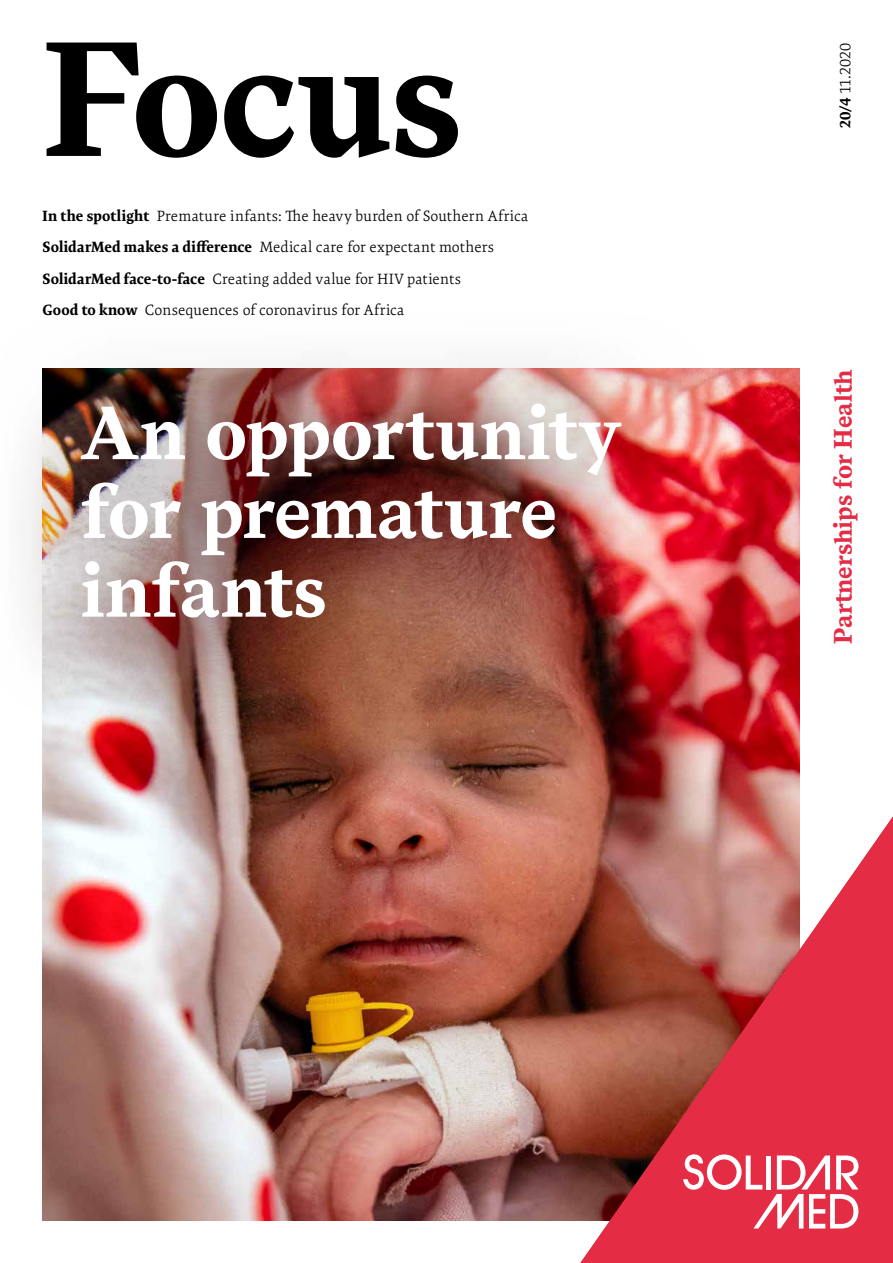
<style>
.page{position:relative;width:893px;height:1263px;background:#fff}
.page>*{position:absolute;margin:0;border:0;box-sizing:border-box;transform-origin:0 0}
.t1{font:700 162px "Messina Serif";letter-spacing:-.01em;color:#000}
.t2{font:700 75px/78.8px "Messina Serif";letter-spacing:-.005em;color:#fff}
.t3{font:700 25.2px "Messina Serif";color:#e52c45}
.t4{font:300 15px/31.5px "Expo Serif Pro";letter-spacing:.01em;color:#000}
.s1{font-weight:700}
</style>
<div class="page">
<img style="left:43px;top:368px;width:757px;height:852px">
<div style="left:0;top:307px;width:715px;height:420px;background:#000;opacity:.62"></div>
<svg style="left:580px;top:816px;width:313px;height:447px;background:#c44f53"></svg>
<svg style="left:683px;top:1154px;width:177px;height:74px"></svg>
<h1 class="t1" style="left:43px;top:-23px;width:422px">Focus</h1>
<p class="t4" style="left:43px;top:200px;width:487px"><span class="s1">In the spotlight</span> Premature infants: The heavy burden of Southern Africa <span class="s1">SolidarMed makes a difference</span> Medical care for expectant mothers <span class="s1">SolidarMed face-to-face</span> Creating added value for HIV patients<br><span class="s1">Good to know</span> Consequences of coronavirus for Africa</p>
<h2 class="t2" style="left:81px;top:393px;width:541px">An opportunity for premature infants</h2>
<p class="t4" style="left:829px;top:128px;width:87px;rotate:-90deg"><span class="s1">20/4</span> 11.2020</p>
<h3 class="t3" style="left:824px;top:644px;width:276px;rotate:-90deg">Partnerships for Health</h3>
</div>
